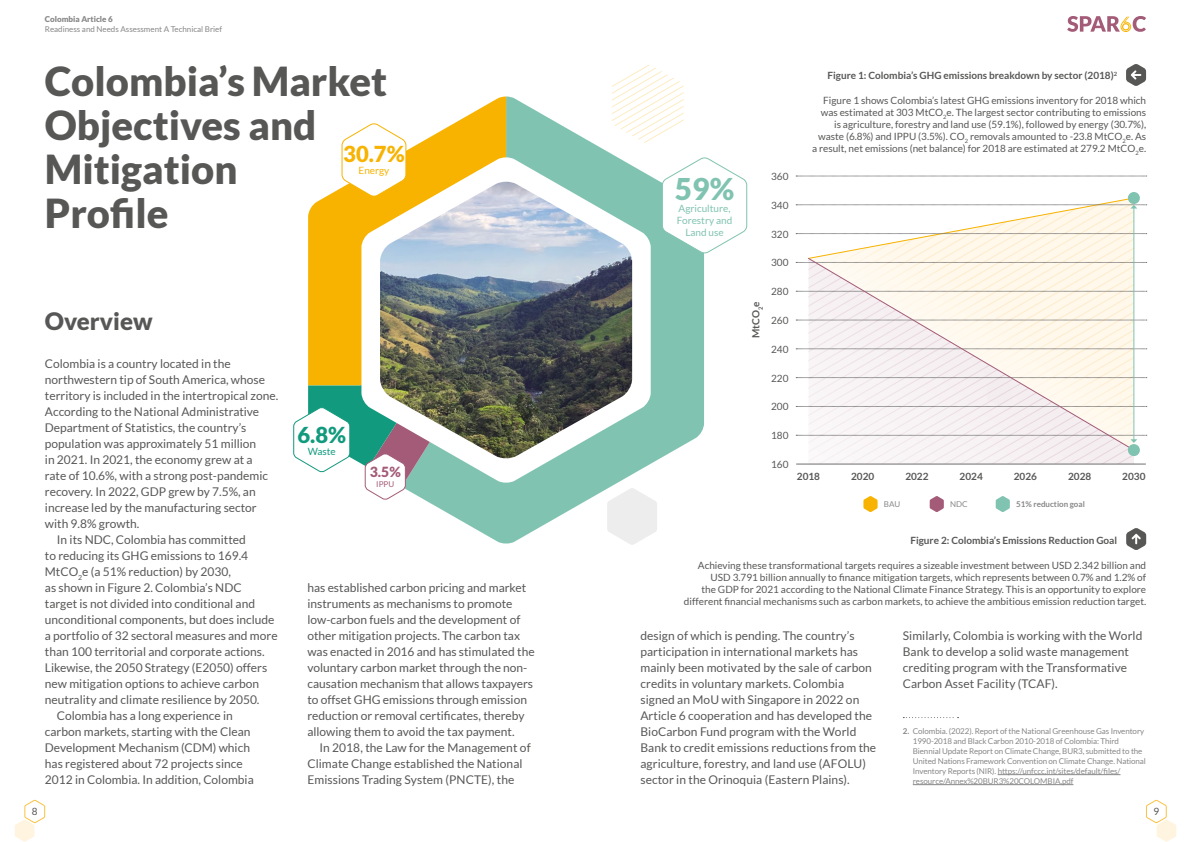
<style>
.page{position:relative;width:1191px;height:842px;background:#fff}
.page>*{position:absolute;margin:0;border:0;box-sizing:border-box;transform-origin:0 0}
.t1{font:900 40px/44px "Lato";color:#575756}
.t2{font:900 30px "Lato";color:#80c3b1}
.t3{font:900 24px "Lato";color:#575756}
.t4{font:900 22px "Lato";color:#f7b300}
.t5{font:900 22px "Lato";color:#129a7e}
.t6{font:900 14px "Lato";color:#a35b77}
.t7{font:12px/16px "Lato";color:#575756}
.t8{font:10px/12px "Lato";color:#575756;text-align:right}
.t9{font:700 10px "Lato";color:#575756}
.t10{font:10px/12px "Lato";color:#80c3b1;text-align:center}
.t11{font:10px "Lato";color:#f7b300}
.t12{font:10px "Lato";color:#129a7e}
.t13{font:8px/10px "Lato";letter-spacing:-.01em;color:#878787}
.t14{font:700 8px "Lato";color:#878787}
.t15{font:900 8px "Lato";color:#878787}
.t16{font:8px "Lato";color:#a35b77}
.s1{font-weight:700}
</style>
<div class="page">
<svg style="left:612px;top:65px;width:71px;height:32px"></svg>
<svg style="left:427px;top:97px;width:277px;height:447px"></svg>
<svg style="left:308px;top:96px;width:198px;height:289px"></svg>
<svg style="left:1126px;top:64px;width:20px;height:22px"></svg>
<svg style="left:1126px;top:528px;width:20px;height:22px"></svg>
<hr style="left:997px;top:774px;width:123px;height:1px;background:#878787">
<hr style="left:912px;top:784px;width:161px;height:1px;background:#878787">
<svg style="left:903px;top:717px;width:55px;height:1px"></svg>
<svg style="left:341px;top:122px;width:66px;height:76px"></svg>
<svg style="left:661px;top:156px;width:86px;height:99px"></svg>
<svg style="left:293px;top:385px;width:137px;height:116px"></svg>
<svg style="left:995px;top:496px;width:14px;height:16px"></svg>
<svg style="left:863px;top:496px;width:14px;height:16px"></svg>
<svg style="left:929px;top:496px;width:14px;height:16px"></svg>
<svg style="left:808px;top:451px;width:325px;height:13px"></svg>
<hr style="left:796px;top:464px;width:349px;height:1px;background:#706f6f">
<svg style="left:796px;top:377px;width:350px;height:30px"></svg>
<svg style="left:796px;top:349px;width:350px;height:1px"></svg>
<svg style="left:796px;top:320px;width:350px;height:1px"></svg>
<svg style="left:796px;top:291px;width:350px;height:1px"></svg>
<svg style="left:796px;top:176px;width:350px;height:1px"></svg>
<svg style="left:807px;top:263px;width:328px;height:188px"></svg>
<svg style="left:1127px;top:192px;width:12px;height:12px"></svg>
<div style="left:1127px;top:444px;width:12px;height:12px;background:#80c3b1;border-radius:50%"></div>
<hr style="left:1133px;top:208px;width:1px;height:232px;background:#80c3b1">
<svg style="left:796px;top:435px;width:350px;height:8px"></svg>
<svg style="left:796px;top:197px;width:350px;height:66px"></svg>
<svg style="left:1146px;top:799px;width:30px;height:43px"></svg>
<svg style="left:15px;top:799px;width:30px;height:43px"></svg>
<svg style="left:1067px;top:16px;width:79px;height:16px"></svg>
<p class="t15" style="left:45px;top:14px;width:69px">Colombia Article 6</p>
<p class="t13" style="left:45px;top:24px;width:179px">Readiness and Needs Assessment A Technical Brief</p>
<h1 class="t1" style="left:45px;top:59px;width:344px">Colombia’s Market<br>Objectives and<br>Mitigation<br>Profile</h1>
<h3 class="t4" style="left:343px;top:141px;width:63px">30.7%</h3>
<p class="t11" style="left:358px;top:165px;width:32px">Energy</p>
<h3 class="t3" style="left:45px;top:307px;width:109px">Overview</h3>
<p class="t7" style="left:45px;top:356px;width:187px">Colombia is a country located in the</p>
<p class="t7" style="left:45px;top:372px;width:221px">northwestern tip of South America, whose</p>
<p class="t7" style="left:45px;top:388px;width:235px">territory is included in the intertropical zone.</p>
<p class="t7" style="left:45px;top:404px;width:216px">According to the National Administrative</p>
<p class="t7" style="left:45px;top:420px;width:203px">Department of Statistics, the country’s</p>
<p class="t7" style="left:45px;top:436px;width:213px">population was approximately 51 million</p>
<p class="t7" style="left:45px;top:452px;width:209px">in 2021. In 2021, the economy grew at a</p>
<p class="t7" style="left:45px;top:468px;width:225px">rate of 10.6%, with a strong post-pandemic</p>
<p class="t7" style="left:45px;top:484px;width:212px">recovery. In 2022, GDP grew by 7.5%, an</p>
<p class="t7" style="left:45px;top:500px;width:213px">increase led by the manufacturing sector</p>
<p class="t7" style="left:45px;top:516px;width:96px">with 9.8% growth.</p>
<p class="t7" style="left:57px;top:532px;width:190px">In its NDC, Colombia has committed</p>
<p class="t7" style="left:45px;top:548px;width:205px">to reducing its GHG emissions to 169.4</p>
<p class="t7" style="left:45px;top:564px;width:187px">MtCO<sub>2</sub>e (a 51% reduction) by 2030,</p>
<p class="t7" style="left:45px;top:580px;width:198px">as shown in Figure 2. Colombia’s NDC</p>
<p class="t7" style="left:45px;top:596px;width:212px">target is not divided into conditional and</p>
<p class="t7" style="left:45px;top:612px;width:231px">unconditional components, but does include</p>
<p class="t7" style="left:45px;top:628px;width:234px">a portfolio of 32 sectoral measures and more</p>
<p class="t7" style="left:45px;top:644px;width:221px">than 100 territorial and corporate actions.</p>
<p class="t7" style="left:45px;top:660px;width:224px">Likewise, the 2050 Strategy (E2050) offers</p>
<p class="t7" style="left:45px;top:676px;width:216px">new mitigation options to achieve carbon</p>
<p class="t7" style="left:45px;top:692px;width:216px">neutrality and climate resilience by 2050.</p>
<p class="t7" style="left:57px;top:708px;width:177px">Colombia has a long experience in</p>
<p class="t7" style="left:45px;top:724px;width:207px">carbon markets, starting with the Clean</p>
<p class="t7" style="left:45px;top:740px;width:207px">Development Mechanism (CDM) which</p>
<p class="t7" style="left:45px;top:756px;width:199px">has registered about 72 projects since</p>
<p class="t7" style="left:45px;top:772px;width:210px">2012 in Colombia. In addition, Colombia</p>
<h3 class="t5" style="left:297px;top:422px;width:50px">6.8%</h3>
<p class="t12" style="left:308px;top:445px;width:30px">Waste</p>
<p class="t6" style="left:370px;top:464px;width:32px">3.5%</p>
<p class="t16" style="left:376px;top:480px;width:20px">IPPU</p>
<p class="t7" style="left:307px;top:580px;width:229px">has established carbon pricing and market instruments as mechanisms to promote low-carbon fuels and the development of other mitigation projects. The carbon tax was enacted in 2016 and has stimulated the voluntary carbon market through the non&shy;causation mechanism that allows taxpayers to offset GHG emissions through emission reduction or removal certificates, thereby allowing them to avoid the tax payment.</p>
<p class="t7" style="left:307px;top:740px;width:225px;text-indent:12px">In 2018, the Law for the Management of<br>Climate Change established the National<br>Emissions Trading System (PNCTE), the</p>
<h2 class="t2" style="left:675px;top:172px;width:61px">59%</h2>
<p class="t10" style="left:677px;top:202px;width:57px">Agriculture,<br>Forestry and<br>Land use</p>
<p class="t9" style="left:750px;top:338px;width:38px;rotate:-90deg">MtCO<sub>2</sub>e</p>
<p class="t8" style="left:771px;top:170px;width:19px">360</p>
<p class="t8" style="left:771px;top:199px;width:19px">340</p>
<p class="t8" style="left:771px;top:228px;width:19px">320</p>
<p class="t8" style="left:771px;top:257px;width:19px">300</p>
<p class="t8" style="left:771px;top:286px;width:19px">280</p>
<p class="t8" style="left:771px;top:314px;width:19px">260</p>
<p class="t8" style="left:771px;top:343px;width:19px">240</p>
<p class="t8" style="left:771px;top:372px;width:19px">220</p>
<p class="t8" style="left:771px;top:401px;width:19px">200</p>
<p class="t8" style="left:771px;top:430px;width:19px">180</p>
<p class="t8" style="left:771px;top:458px;width:19px">160</p>
<p class="t9" style="left:827px;top:70px;width:291px">Figure 1: Colombia’s GHG emissions breakdown by sector (2018)<sup>2</sup></p>
<p class="t8" style="left:812px;top:94px;width:336px">Figure 1 shows Colombia’s latest GHG emissions inventory for 2018 which was estimated at 303 MtCO<sub>2</sub>e. The largest sector contributing to emissions is agriculture, forestry and land use (59.1%), followed by energy (30.7%), waste (6.8%) and IPPU (3.5%). CO<sub>2</sub> removals amounted to -23.8 MtCO<sub>2</sub>e. As a result, net emissions (net balance) for 2018 are estimated at 279.2 MtCO<sub>2</sub>e.</p>
<p class="t9" style="left:797px;top:471px;width:25px">2018</p>
<p class="t9" style="left:851px;top:471px;width:25px">2020</p>
<p class="t9" style="left:905px;top:471px;width:25px">2022</p>
<p class="t9" style="left:959px;top:471px;width:25px">2024</p>
<p class="t9" style="left:1013px;top:471px;width:25px">2026</p>
<p class="t9" style="left:1068px;top:471px;width:25px">2028</p>
<p class="t9" style="left:1122px;top:471px;width:25px">2030</p>
<p class="t13" style="left:884px;top:499px;width:18px">BAU</p>
<p class="t13" style="left:950px;top:499px;width:19px">NDC</p>
<p class="t14" style="left:1016px;top:500px;width:70px">51% reduction goal</p>
<p class="t9" style="left:910px;top:535px;width:208px">Figure 2: Colombia’s Emissions Reduction Goal</p>
<p class="t8" style="left:684px;top:559px;width:464px">Achieving these transformational targets requires a sizeable investment between USD 2.342 billion and USD 3.791 billion annually to finance mitigation targets, which represents between 0.7% and 1.2% of<br>the GDP for 2021 according to the National Climate Finance Strategy. This is an opportunity to explore different financial mechanisms such as carbon markets, to achieve the ambitious emission reduction target.</p>
<p class="t7" style="left:640px;top:628px;width:237px">design of which is pending. The country’s participation in international markets has mainly been motivated by the sale of carbon credits in voluntary markets. Colombia signed an MoU with Singapore in 2022 on Article 6 cooperation and has developed the BioCarbon Fund program with the World Bank to credit emissions reductions from the agriculture, forestry, and land use (AFOLU) sector in the Orinoquia (Eastern Plains).</p>
<p class="t7" style="left:902px;top:628px;width:241px">Similarly, Colombia is working with the World Bank to develop a solid waste management crediting program with the Transformative Carbon Asset Facility (TCAF).</p>
<p class="t13" style="left:912px;top:726px;width:235px;text-indent:-10px"><span class="s1">2.</span> Colombia. (2022). Report of the National Greenhouse Gas Inventory 1990-2018 and Black Carbon 2010-2018 of Colombia: Third Biennial Update Report on Climate Change, BUR3, submitted to the United Nations Framework Convention on Climate Change. National Inventory Reports (NIR). https://unfccc.int/sites/default/files/ resource/Annex%20BUR3%20COLOMBIA.pdf</p>
<p class="t8" style="left:32px;top:805px;width:7px">8</p>
<p class="t8" style="left:1153px;top:805px;width:7px">9</p>
</div>
